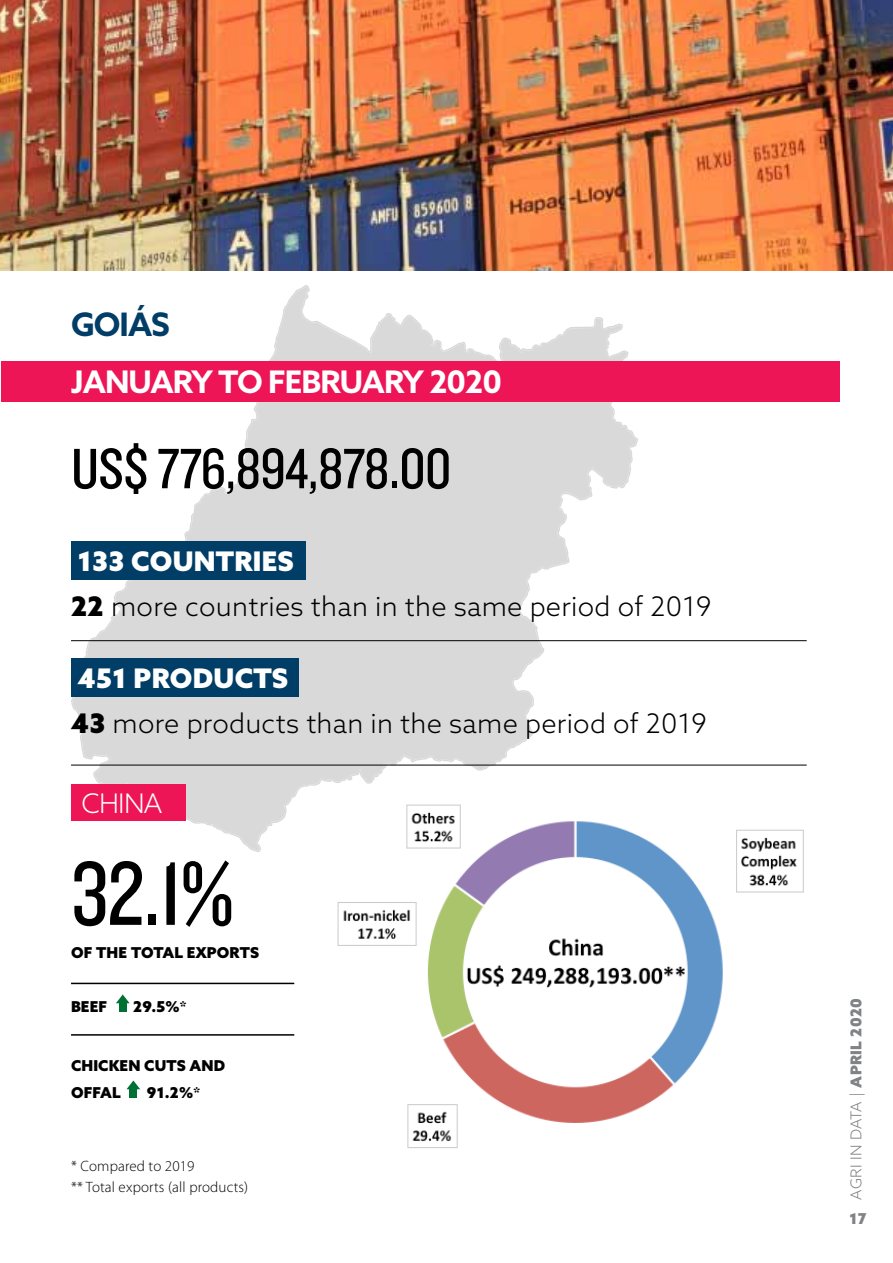
<style>
.page{position:relative;width:893px;height:1263px;background:#fff}
.page>*{position:absolute;margin:0;border:0;box-sizing:border-box;transform-origin:0 0}
.t1{font:93.75px "Knockout HTF29 Junior Liteweight";color:#000}
.t2{font:59.1px "Knockout HTF29 Junior Liteweight";letter-spacing:-.01em;color:#000}
.t3{font:700 32.4px "Azo Sans";color:#003d67}
.t4{font:700 31.2px "Azo Sans";letter-spacing:-.03em;color:#fff}
.t5{font:300 27px/45px "Azo Sans";letter-spacing:.01em;color:#000}
.t6{font:300 27px "Azo Sans";color:#fff}
.t7{font:900 15px/27px "Azo Sans";letter-spacing:.01em;color:#000}
.t8{font:300 15px/21px "Myriad Pro";letter-spacing:.01em;color:#000}
.t9{font:300 15px "Azo Sans";color:#808285}
.t10{font:900 15px "Azo Sans";color:#808285}
.s1{font-weight:900;color:#fff}
.s2{font-weight:900}
</style>
<div class="page">
<img style="left:337px;top:829px;width:467px;height:319px">
<img style="left:0;top:0;width:893px;height:270px">
<hr style="left:71px;top:640px;width:736px;height:1px;background:#000">
<hr style="left:71px;top:765px;width:736px;height:1px;background:#000">
<svg style="left:71px;top:285px;width:567px;height:567px"></svg>
<svg style="left:79px;top:474px;width:370px;height:377px"></svg>
<svg style="left:93px;top:420px;width:539px;height:425px;fill:#d9d9d9"></svg>
<div style="left:1px;top:361px;width:838px;height:40px;background:#ed1555"></div>
<div style="left:71px;top:541px;width:234px;height:39px;background:#003d67"></div>
<div style="left:71px;top:658px;width:228px;height:39px;background:#003d67"></div>
<div style="left:71px;top:784px;width:115px;height:37px;background:#ed1555"></div>
<svg style="left:126px;top:1080px;width:14px;height:9px"></svg>
<div style="left:130px;top:1089px;width:7px;height:9px;background:#007135"></div>
<svg style="left:116px;top:994px;width:14px;height:9px"></svg>
<div style="left:119px;top:1003px;width:7px;height:9px;background:#007135"></div>
<hr style="left:71px;top:983px;width:223px;height:1px;background:#000">
<hr style="left:71px;top:1034px;width:223px;height:2px;background:#000">
<p class="t3" style="left:71px;top:303px;width:100px">GOIÁS</p>
<p class="t4" style="left:71px;top:361px;width:35px">JANUARY</p>
<p class="t4" style="left:218px;top:361px;width:105px">TO FEBRUARY</p>
<p class="t4" style="left:429px;top:361px;width:74px">2020</p>
<h2 class="t2" style="left:71px;top:439px;width:382px">US$ 776,894,878.00</h2>
<p class="t5" style="left:71px;top:538px;width:642px"><span class="s1">133 COUNTRI ES<br></span><span class="s2">22</span> more countries than in the same period of 2019</p>
<p class="t5" style="left:71px;top:655px;width:637px"><span class="s1">451 PRODUCTS<br></span><span class="s2">43</span> more products than in the same period of 2019</p>
<p class="t6" style="left:81px;top:786px;width:82px">CHINA</p>
<h1 class="t1" style="left:71px;top:846px;width:164px">32.1%</h1>
<p class="t7" style="left:71px;top:939px;width:190px">OF THE TOTAL EXPORTS</p>
<p class="t7" style="left:71px;top:993px;width:38px">BEEF</p>
<p class="t7" style="left:133px;top:993px;width:55px">29.5%*</p>
<p class="t7" style="left:71px;top:1052px;width:156px">CHICKEN CUTS AND<br>OFFAL</p>
<p class="t7" style="left:147px;top:1079px;width:55px">91.2%*</p>
<p class="t8" style="left:71px;top:1156px;width:179px">* Compared to 2019<br>** Total exports (all products)</p>
<p class="t9" style="left:846px;top:1199px;width:203px;rotate:-90deg">AGRI IN DATA | <span class="s2">APRIL 2020</span></p>
<p class="t10" style="left:849px;top:1208px;width:19px">17</p>
</div>
